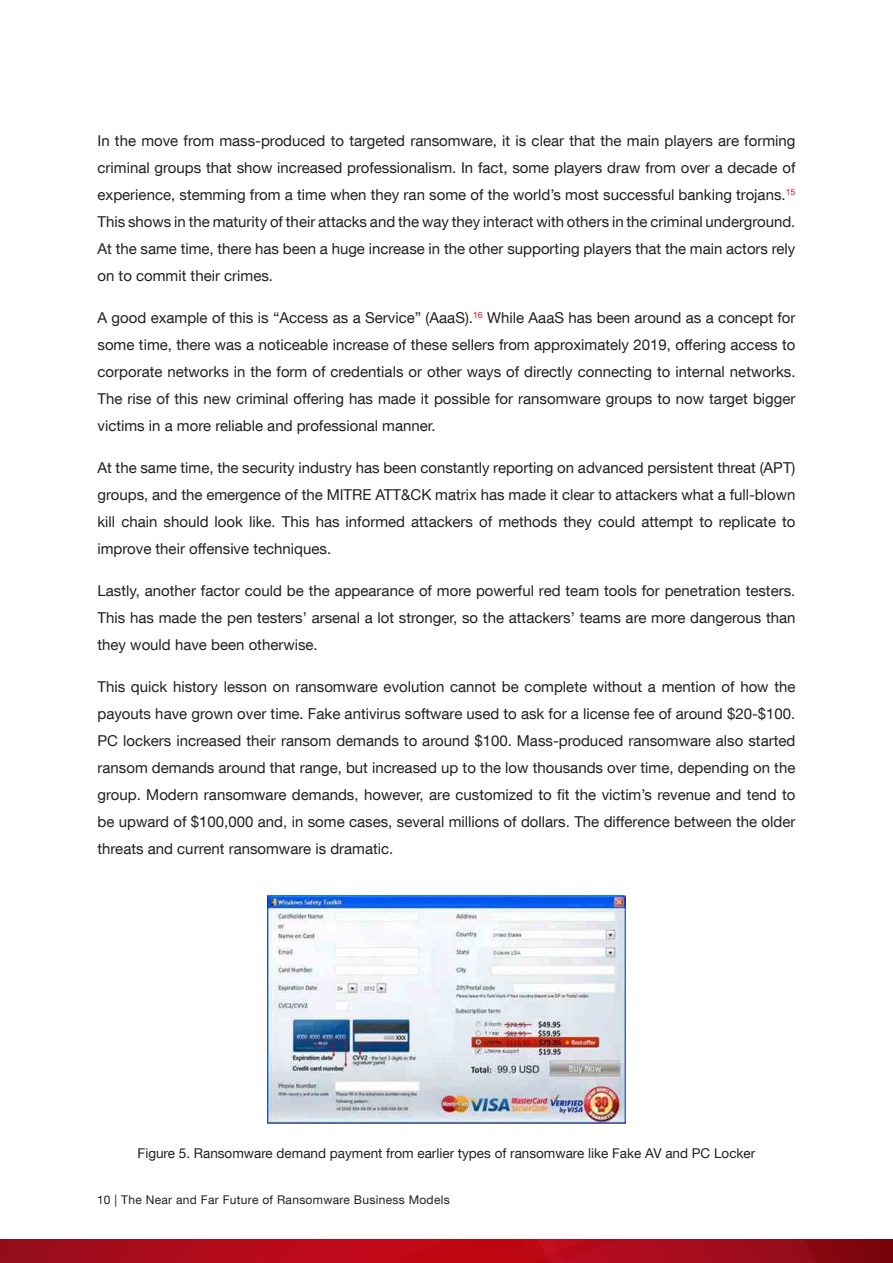
<style>
.page{position:relative;width:893px;height:1263px;background:#fff}
.page>*{position:absolute;margin:0;border:0;box-sizing:border-box;transform-origin:0 0}
.t1{font:15px/27px "Helvetica Neue LT Com";color:#231f20;text-align:justify}
.t2{font:13.5px "Helvetica Neue LT Com";color:#231f20}
.t3{font:12px "Helvetica Neue LT Com";letter-spacing:.025em;color:#231f20}
</style>
<div class="page">
<svg style="left:0;top:1239px;width:893px;height:24px;background:#aa0a18"></svg>
<img style="left:268px;top:896px;width:357px;height:227px">
<p class="t1" style="left:97px;top:127px;width:699px">In the move from mass-produced to targeted ransomware, it is clear that the main players are forming criminal groups that show increased professionalism. In fact, some players draw from over a decade of experience, stemming from a time when they ran some of the world’s most successful banking trojans.<sup>15<br></sup>This shows in the maturity of their attacks and the way they interact with others in the criminal underground.<br>At the same time, there has been a huge increase in the other supporting players that the main actors rely on to commit their crimes.</p>
<p class="t1" style="left:97px;top:304px;width:699px">A good example of this is “Access as a Service” (AaaS).<sup>16</sup> While AaaS has been around as a concept for some time, there was a noticeable increase of these sellers from approximately 2019, offering access to corporate networks in the form of credentials or other ways of directly connecting to internal networks.<br>The rise of this new criminal offering has made it possible for ransomware groups to now target bigger victims in a more reliable and professional manner.</p>
<p class="t1" style="left:98px;top:454px;width:699px">At the same time, the security industry has been constantly reporting on advanced persistent threat (APT) groups, and the emergence of the MITRE ATT&amp;CK matrix has made it clear to attackers what a full-blown kill chain should look like. This has informed attackers of methods they could attempt to replicate to improve their offensive techniques.</p>
<p class="t1" style="left:98px;top:577px;width:699px">Lastly, another factor could be the appearance of more powerful red team tools for penetration testers.<br>This has made the pen testers’ arsenal a lot stronger, so the attackers’ teams are more dangerous than they would have been otherwise.</p>
<p class="t1" style="left:98px;top:673px;width:699px">This quick history lesson on ransomware evolution cannot be complete without a mention of how the payouts have grown over time. Fake antivirus software used to ask for a license fee of around $20-$100.<br>PC lockers increased their ransom demands to around $100. Mass-produced ransomware also started ransom demands around that range, but increased up to the low thousands over time, depending on the group. Modern ransomware demands, however, are customized to fit the victim’s revenue and tend to be upward of $100,000 and, in some cases, several millions of dollars. The difference between the older threats and current ransomware is dramatic.</p>
<p class="t2" style="left:138px;top:1145px;width:619px">Figure 5. Ransomware demand payment from earlier types of ransomware like Fake AV and PC Locker</p>
<p class="t3" style="left:97px;top:1192px;width:354px">10 | The Near and Far Future of Ransomware Business Models</p>
</div>
